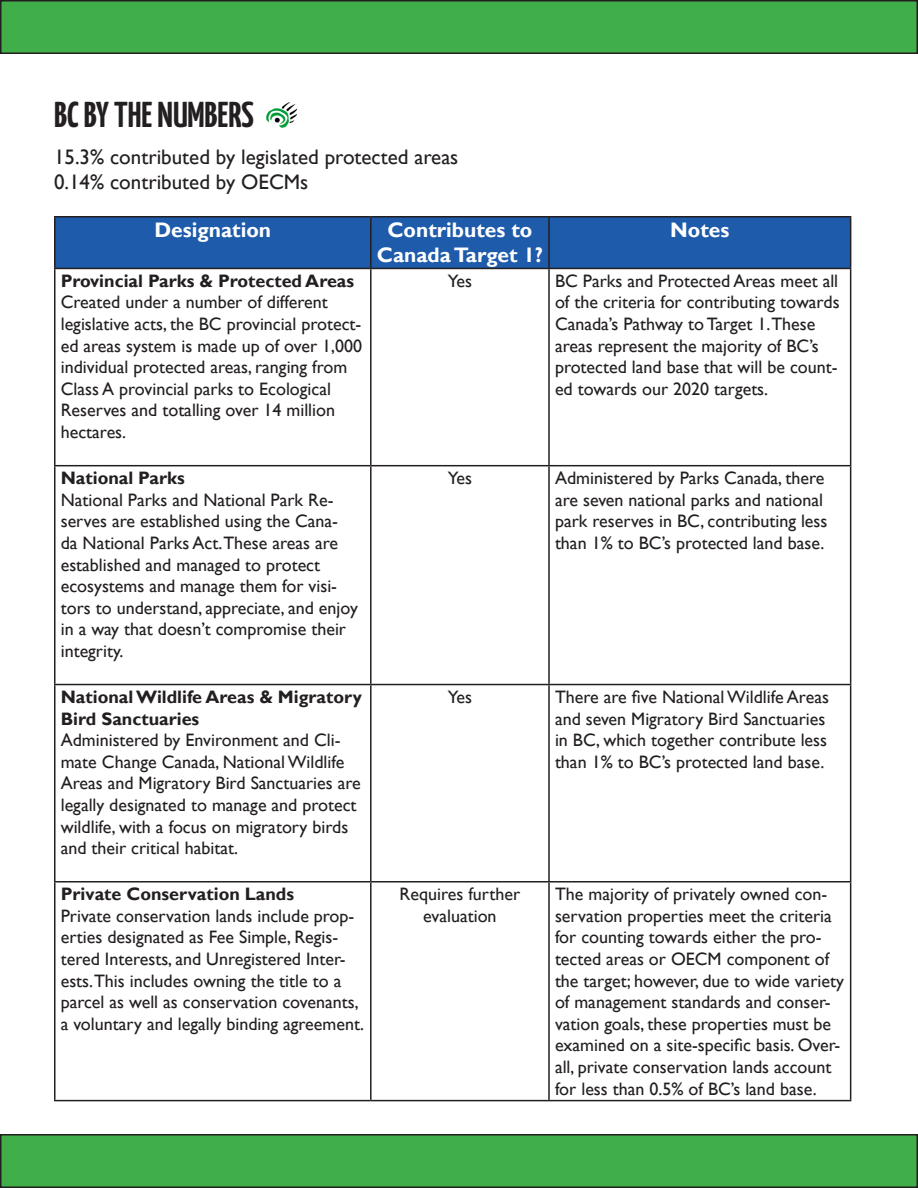
<style>
.page{position:relative;width:918px;height:1188px;background:#fff}
.page>*{position:absolute;margin:0;border:0;box-sizing:border-box;transform-origin:0 0}
.t1{font:700 36px "Yanone Kaffeesatz";color:#231f20}
.t2{font:21px "Gill Sans";color:#231f20}
.t3{font:700 21px "Gill Sans";color:#fff}
.t4{font:18px/21.6px "Gill Sans";color:#231f20}
.t5{font:700 18px/21.6px "Gill Sans";color:#231f20}
</style>
<div class="page">
<div style="left:1px;top:1px;width:916px;height:52px;background:#40ae49"></div>
<div style="left:0;top:0;width:918px;height:54px;border:2px solid #231f20"></div>
<div style="left:1px;top:1135px;width:916px;height:52px;background:#40ae49"></div>
<div style="left:0;top:1134px;width:918px;height:54px;border:2px solid #231f20"></div>
<div style="left:56px;top:218px;width:794px;height:50px;background:#1e5baa"></div>
<hr style="left:54px;top:216px;width:317px;height:2px;background:#231f20">
<hr style="left:54px;top:217px;width:2px;height:51px;background:#231f20">
<hr style="left:371px;top:216px;width:178px;height:2px;background:#231f20">
<hr style="left:370px;top:217px;width:2px;height:51px;background:#231f20">
<hr style="left:549px;top:216px;width:302px;height:2px;background:#231f20">
<hr style="left:548px;top:217px;width:2px;height:51px;background:#231f20">
<hr style="left:850px;top:217px;width:1px;height:51px;background:#231f20">
<hr style="left:54px;top:268px;width:317px;height:1px;background:#231f20">
<hr style="left:54px;top:269px;width:2px;height:196px;background:#231f20">
<hr style="left:371px;top:268px;width:178px;height:1px;background:#231f20">
<hr style="left:370px;top:269px;width:2px;height:196px;background:#231f20">
<hr style="left:549px;top:268px;width:302px;height:1px;background:#231f20">
<hr style="left:548px;top:269px;width:2px;height:196px;background:#231f20">
<hr style="left:850px;top:269px;width:1px;height:196px;background:#231f20">
<hr style="left:54px;top:465px;width:317px;height:1px;background:#231f20">
<hr style="left:54px;top:466px;width:2px;height:218px;background:#231f20">
<hr style="left:371px;top:465px;width:178px;height:1px;background:#231f20">
<hr style="left:370px;top:466px;width:2px;height:218px;background:#231f20">
<hr style="left:549px;top:465px;width:302px;height:1px;background:#231f20">
<hr style="left:548px;top:466px;width:2px;height:218px;background:#231f20">
<hr style="left:850px;top:466px;width:1px;height:218px;background:#231f20">
<hr style="left:54px;top:684px;width:317px;height:1px;background:#231f20">
<hr style="left:54px;top:685px;width:2px;height:196px;background:#231f20">
<hr style="left:371px;top:684px;width:178px;height:1px;background:#231f20">
<hr style="left:370px;top:685px;width:2px;height:196px;background:#231f20">
<hr style="left:549px;top:684px;width:302px;height:1px;background:#231f20">
<hr style="left:548px;top:685px;width:2px;height:196px;background:#231f20">
<hr style="left:850px;top:685px;width:1px;height:196px;background:#231f20">
<hr style="left:54px;top:881px;width:317px;height:2px;background:#231f20">
<hr style="left:54px;top:883px;width:2px;height:217px;background:#231f20">
<hr style="left:371px;top:881px;width:178px;height:2px;background:#231f20">
<hr style="left:370px;top:883px;width:2px;height:217px;background:#231f20">
<hr style="left:549px;top:881px;width:302px;height:2px;background:#231f20">
<hr style="left:548px;top:883px;width:2px;height:217px;background:#231f20">
<hr style="left:850px;top:883px;width:1px;height:217px;background:#231f20">
<hr style="left:54px;top:1100px;width:317px;height:1px;background:#231f20">
<hr style="left:371px;top:1100px;width:178px;height:1px;background:#231f20">
<hr style="left:549px;top:1100px;width:302px;height:1px;background:#231f20">
<img style="left:266px;top:102px;width:31px;height:26px">
<p class="t1" style="left:54px;top:93px;width:201px">BC BY THE NUMBERS</p>
<p class="t2" style="left:54px;top:145px;width:406px">15.3% contributed by legislated protected areas</p>
<p class="t2" style="left:54px;top:170px;width:256px">0.14% contributed by OECMs</p>
<p class="t3" style="left:154px;top:218px;width:118px">Designation</p>
<p class="t3" style="left:387px;top:218px;width:146px">Contributes to</p>
<p class="t3" style="left:377px;top:243px;width:167px">Canada Target 1?</p>
<p class="t3" style="left:670px;top:218px;width:61px">Notes</p>
<p class="t5" style="left:61px;top:271px;width:295px">Provincial Parks &amp; Protected Areas</p>
<p class="t4" style="left:61px;top:292px;width:303px">Created under a number of different legislative acts, the BC provincial protect&shy;ed areas system is made up of over 1,000 individual protected areas, ranging from Class A provincial parks to Ecological Reserves and totalling over 14 million hectares.</p>
<p class="t5" style="left:61px;top:468px;width:126px">National Parks</p>
<p class="t4" style="left:61px;top:489px;width:299px">National Parks and National Park Re&shy;serves are established using the Cana&shy;da National Parks Act.These areas are established and managed to protect ecosystems and manage them for visi&shy;tors to understand, appreciate, and enjoy in a way that doesn’t compromise their integrity.</p>
<p class="t5" style="left:61px;top:687px;width:303px">National Wildlife Areas &amp; Migratory<br>Bird Sanctuaries</p>
<p class="t4" style="left:61px;top:730px;width:302px">Administered by Environment and Cli&shy;mate Change Canada, National Wildlife Areas and Migratory Bird Sanctuaries are legally designated to manage and protect wildlife, with a focus on migratory birds and their critical habitat.</p>
<p class="t5" style="left:61px;top:884px;width:235px">Private Conservation Lands</p>
<p class="t4" style="left:61px;top:905px;width:305px">Private conservation lands include prop&shy;erties designated as Fee Simple, Regis&shy;tered Interests, and Unregistered Inter&shy;ests.This includes owning the title to a parcel as well as conservation covenants, a voluntary and legally binding agreement.</p>
<p class="t4" style="left:448px;top:270px;width:26px">Yes</p>
<p class="t4" style="left:555px;top:270px;width:286px">BC Parks and Protected Areas meet all of the criteria for contributing towards Canada’s Pathway to Target 1.These areas represent the majority of BC’s protected land base that will be count&shy;ed towards our 2020 targets.</p>
<p class="t4" style="left:448px;top:468px;width:26px">Yes</p>
<p class="t4" style="left:555px;top:468px;width:274px">Administered by Parks Canada, there are seven national parks and national park reserves in BC, contributing less than 1% to BC’s protected land base.</p>
<p class="t4" style="left:448px;top:686px;width:26px">Yes</p>
<p class="t4" style="left:555px;top:686px;width:275px">There are five National Wildlife Areas and seven Migratory Bird Sanctuaries in BC, which together contribute less than 1% to BC’s protected land base.</p>
<p class="t4" style="left:400px;top:884px;width:122px">Requires further</p>
<p class="t4" style="left:423px;top:905px;width:75px">evaluation</p>
<p class="t4" style="left:555px;top:884px;width:290px">The majority of privately owned con&shy;servation properties meet the criteria for counting towards either the pro&shy;tected areas or OECM component of the target; however, due to wide variety of management standards and conser&shy;vation goals, these properties must be examined on a site-specific basis. Over&shy;all, private conservation lands account for less than 0.5% of BC’s land base.</p>
</div>
